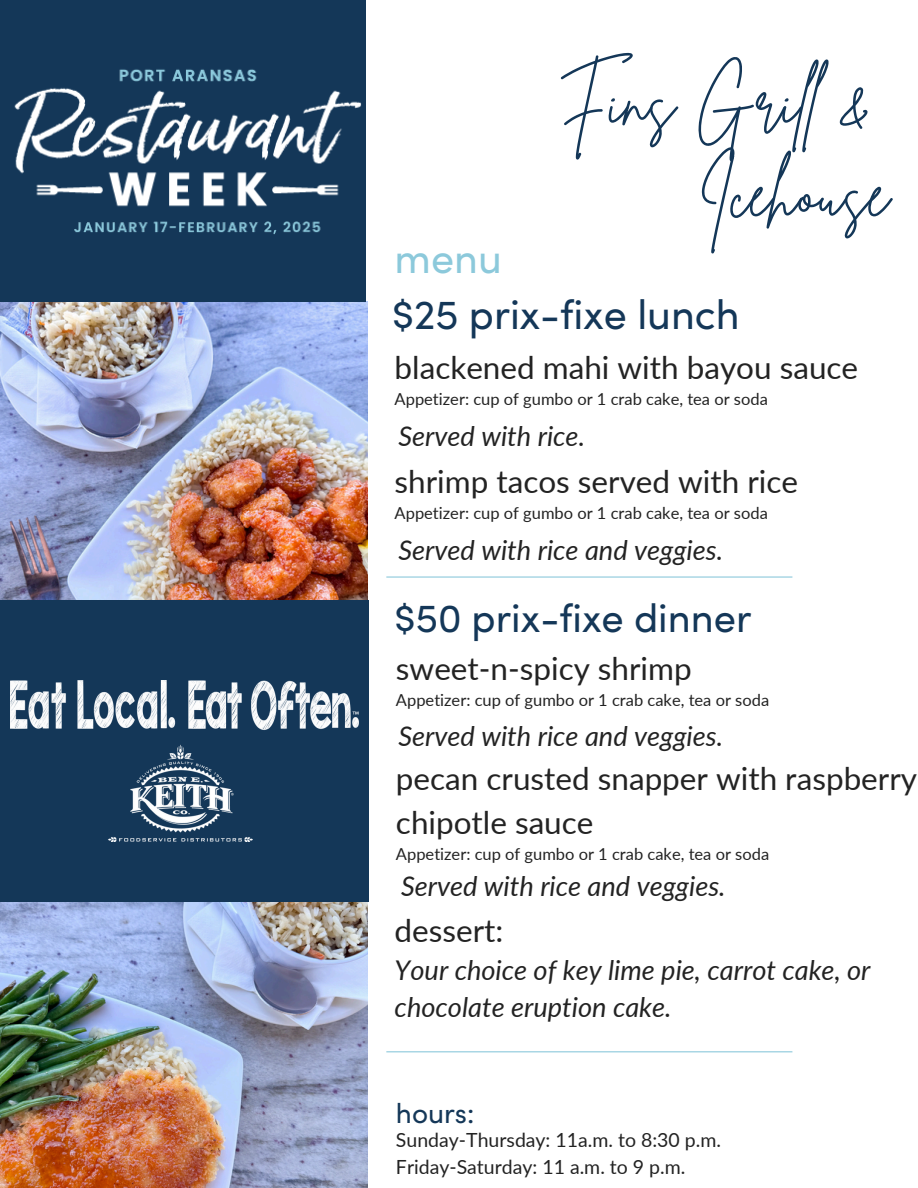
<style>
.page{position:relative;width:918px;height:1188px;background:#fff}
.page>*{position:absolute;margin:0;border:0;box-sizing:border-box;transform-origin:0 0}
.t1{font:65.7px/91.2px "Brittany Signature";color:#143758}
.t2{font:41.4px "Sofia Pro";color:#143758}
.t3{font:41.4px "Sofia Pro";color:#8cc9db}
.t4{font:39.9px "Sofia Pro";color:#143758}
.t5{font:31.5px/43.8px "Lato";color:#232323}
.t6{font:27.9px "Sofia Pro";color:#143758}
.t7{font:italic 27.15px/37.2px "Lato";color:#232323}
.t8{font:19.5px/27px "Lato";color:#232323}
.t9{font:16.5px "Lato";color:#232323}
</style>
<div class="page">
<hr style="left:386px;top:576px;width:406px;height:2px;background:#8cc9db">
<hr style="left:386px;top:1051px;width:406px;height:1px;background:#8cc9db">
<img style="left:0;top:302px;width:368px;height:299px">
<img style="left:0;top:902px;width:368px;height:286px">
<div style="left:0;top:0;width:366px;height:302px;background:#143758"></div>
<img style="left:14px;top:69px;width:348px;height:166px">
<div style="left:0;top:601px;width:369px;height:301px;background:#143758"></div>
<img style="left:10px;top:681px;width:349px;height:160px">
<p class="t1" style="left:699px;top:58px;width:192px;text-indent:-141px">Fins Gril &amp;<br>Icehouse</p>
<h2 class="t3" style="left:395px;top:231px;width:109px">menu</h2>
<p class="t2" style="left:392px;top:287px;width:349px">$25 prix-fixe lunch</p>
<p class="t5" style="left:395px;top:345px;width:465px">blackened mahi with bayou sauce</p>
<h4 class="t9" style="left:395px;top:388px;width:375px">Appetizer: cup of gumbo or 1 crab cake, tea or soda</h4>
<h2 class="t7" style="left:398px;top:417px;width:188px">Served with rice.</h2>
<p class="t5" style="left:395px;top:459px;width:405px">shrimp tacos served with rice</p>
<h4 class="t9" style="left:395px;top:503px;width:375px">Appetizer: cup of gumbo or 1 crab cake, tea or soda</h4>
<p class="t7" style="left:398px;top:531px;width:326px">Served with rice and veggies.</p>
<p class="t4" style="left:395px;top:591px;width:358px">$50 prix-fixe dinner</p>
<p class="t5" style="left:396px;top:646px;width:297px">sweet-n-spicy shrimp</p>
<p class="t9" style="left:396px;top:690px;width:375px">Appetizer: cup of gumbo or 1 crab cake, tea or soda</p>
<p class="t7" style="left:398px;top:717px;width:326px">Served with rice and veggies.</p>
<h4 class="t5" style="left:396px;top:756px;width:523px">pecan crusted snapper with raspberry chipotle sauce</h4>
<h4 class="t9" style="left:396px;top:844px;width:375px">Appetizer: cup of gumbo or 1 crab cake, tea or soda</h4>
<h3 class="t7" style="left:401px;top:867px;width:326px">Served with rice and veggies.</h3>
<h4 class="t5" style="left:395px;top:908px;width:110px">dessert:</h4>
<h2 class="t7" style="left:395px;top:951px;width:477px">Your choice of key lime pie, carrot cake, or chocolate eruption cake.</h2>
<p class="t6" style="left:396px;top:1094px;width:80px">hours:</p>
<h3 class="t8" style="left:396px;top:1126px;width:327px">Sunday-Thursday: 11a.m. to 8:30 p.m.<br>Friday-Saturday: 11 a.m. to 9 p.m.</h3>
</div>
